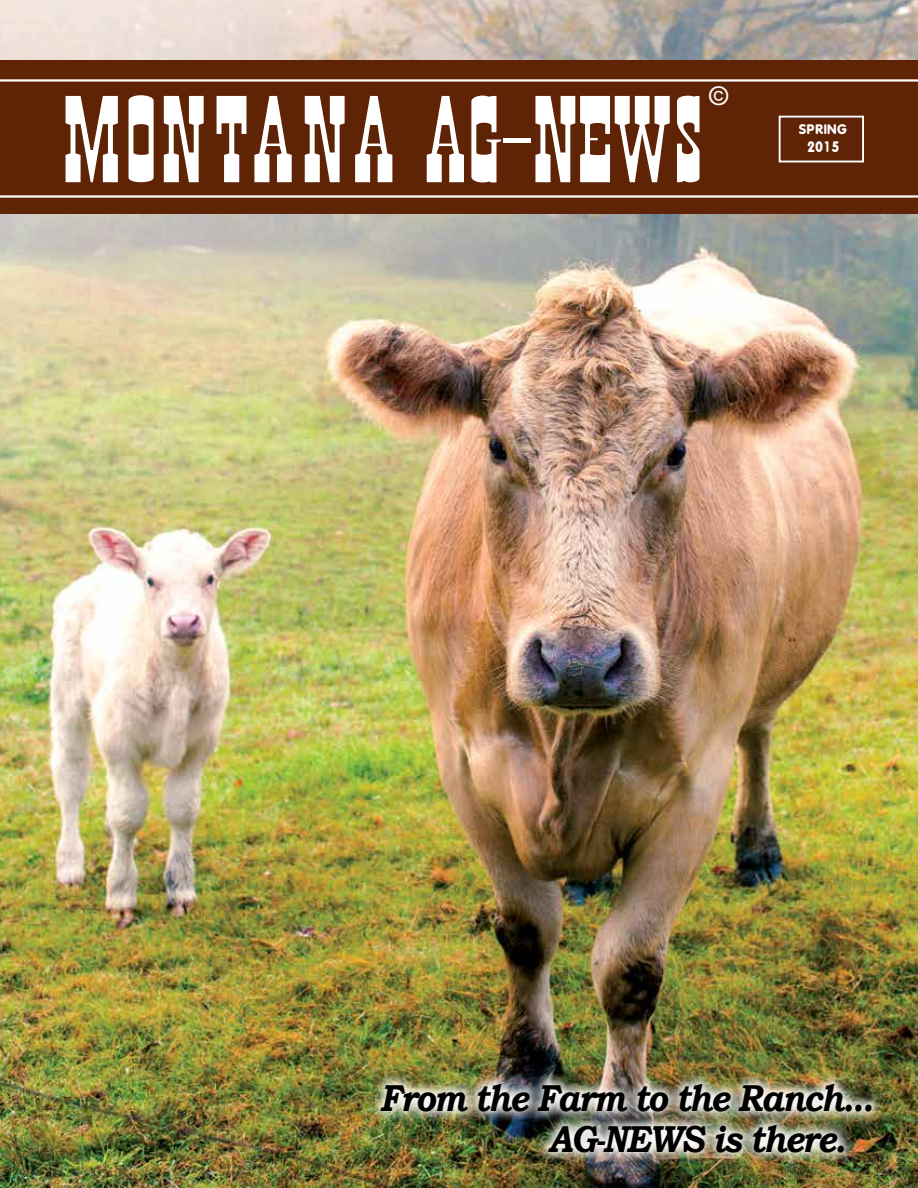
<style>
.page{position:relative;width:918px;height:1188px;background:#fff}
.page>*{position:absolute;margin:0;border:0;box-sizing:border-box;transform-origin:0 0}
.t1{font:118.95px "Wanted Poster";letter-spacing:.02em;color:#fff;scale:1.19 1}
.t2{font:italic 700 37.5px/41px "Bookman Old Style";letter-spacing:-.05em;color:#000;scale:.9 1}
.t3{font:33px "Vagabond";color:#fff}
.t4{font:700 15px "Vagabond";color:#fff}
.t5{font:700 13.5px "Vagabond";color:#fff}
</style>
<div class="page">
<img style="left:0;top:0;width:918px;height:1188px">
<div style="left:0;top:60px;width:918px;height:153px;background:#5f2306"></div>
<hr style="left:0;top:195px;width:918px;height:3px;background:#fff">
<hr style="left:0;top:79px;width:918px;height:3px;background:#fff">
<div style="left:779px;top:116px;width:85px;height:46px;border:2px solid #fff"></div>
<div style="left:369px;top:1071px;width:515px;height:52px;background:#fff;opacity:.95"></div>
<div style="left:536px;top:1112px;width:320px;height:52px;background:#fff;opacity:.95"></div>
<h1 class="t1" style="left:63px;top:82px;width:540px">MONTANA AG-NEWS</h1>
<p class="t3" style="left:708px;top:73px;width:23px">©</p>
<p class="t5" style="left:799px;top:120px;width:50px">SPRING</p>
<p class="t4" style="left:807px;top:136px;width:34px">2015</p>
<p class="t2" style="left:548px;top:1077px;width:363px;text-indent:-169px">From the Farm to the Ranch...<br>AG-NEWS is there.</p>
</div>
